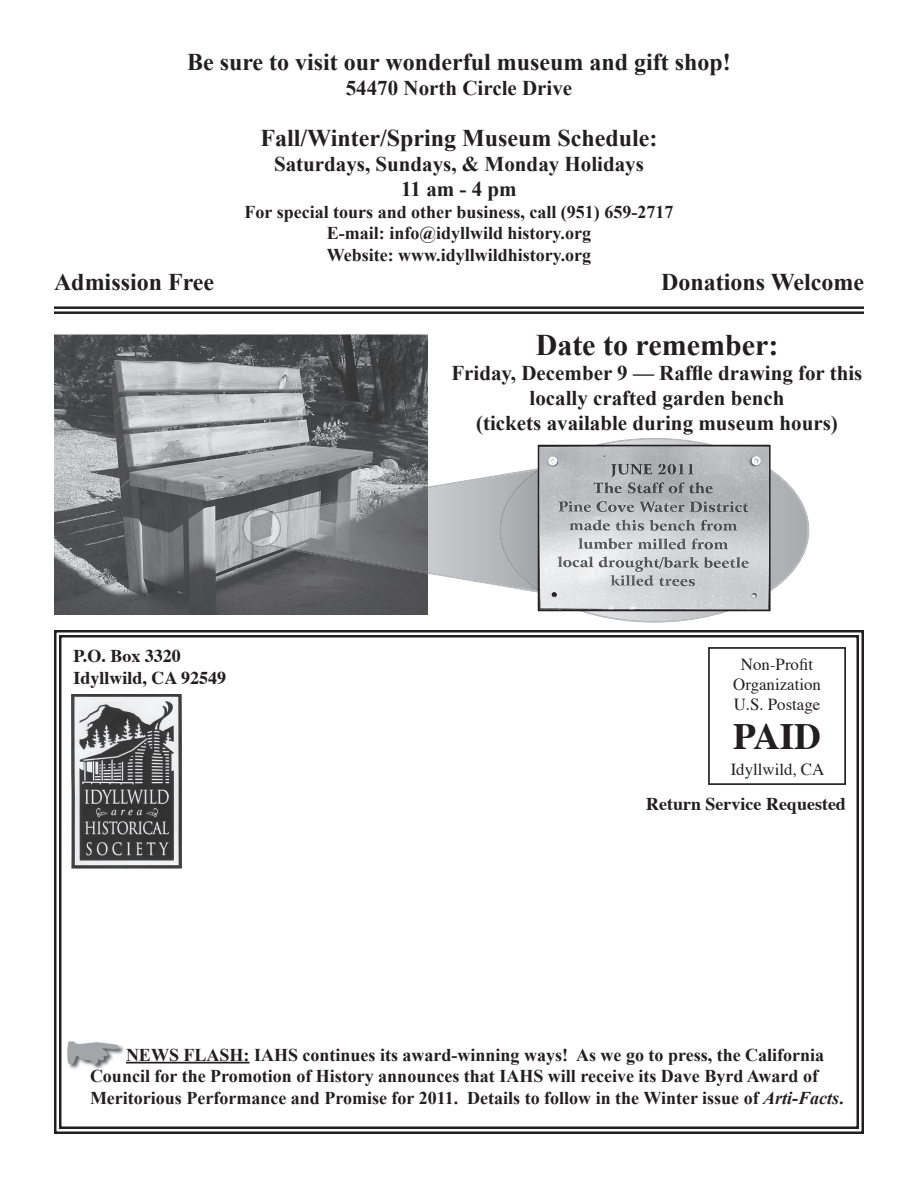
<style>
.page{position:relative;width:918px;height:1188px;background:#fff}
.page>*{position:absolute;margin:0;border:0;box-sizing:border-box;transform-origin:0 0}
.t1{font:57px "Monotype Sorts";color:#a4a5a9}
.t2{font:700 37.05px "Times";color:#231f20}
.t3{font:700 30px "Times New Roman";color:#231f20}
.t4{font:700 24px "Times New Roman";color:#231f20}
.t5{font:700 21px/25.2px "Times New Roman";color:#231f20;text-align:center}
.t6{font:700 18px/21.6px "Times New Roman";color:#231f20;text-align:center}
.t7{font:700 18px/21.6px "Times";color:#231f20}
.t8{font:16.8px/20.2px "Times";color:#231f20;text-align:center}
.s1{font-style:italic}
</style>
<div class="page">
<img style="left:540px;top:439px;width:269px;height:183px">
<svg style="left:54px;top:630px;width:810px;height:504px"></svg>
<img style="left:71px;top:694px;width:111px;height:175px">
<div style="left:708px;top:647px;width:138px;height:138px;border:2px solid #231f20"></div>
<img style="left:67px;top:1040px;width:58px;height:30px">
<hr style="left:126px;top:1062px;width:124px;height:2px;background:#231f20">
<hr style="left:54px;top:311px;width:810px;height:3px;background:#231f20">
<hr style="left:54px;top:306px;width:810px;height:3px;background:#231f20">
<img style="left:54px;top:335px;width:374px;height:280px">
<img style="left:428px;top:469px;width:109px;height:123px">
<img style="left:537px;top:469px;width:1px;height:123px">
<img style="left:270px;top:487px;width:158px;height:86px">
<img style="left:242px;top:509px;width:31px;height:39px">
<img style="left:275px;top:514px;width:6px;height:32px">
<img style="left:243px;top:509px;width:30px;height:38px">
<img style="left:270px;top:513px;width:10px;height:32px">
<img style="left:541px;top:448px;width:227px;height:160px">
<div style="left:538px;top:445px;width:233px;height:166px;border:2px solid #231f20"></div>
<h3 class="t4" style="left:187px;top:46px;width:545px">Be sure to visit our wonderful museum and gift shop!</h3>
<p class="t5" style="left:346px;top:75px;width:228px">54470 North Circle Drive</p>
<h3 class="t4" style="left:261px;top:121px;width:398px">Fall/Winter/Spring Museum Schedule:</h3>
<p class="t5" style="left:274px;top:151px;width:371px">Saturdays, Sundays, &amp; Monday Holidays<br>11 am - 4 pm</p>
<p class="t6" style="left:245px;top:201px;width:430px">For special tours and other business, call (951) 659-2717<br>E-mail: info@idyllwild history.org<br>Website: www.idyllwildhistory.org</p>
<h3 class="t4" style="left:54px;top:265px;width:162px">Admission Free</h3>
<h3 class="t4" style="left:661px;top:265px;width:204px">Donations Welcome</h3>
<h3 class="t3" style="left:536px;top:324px;width:244px">Date to remember:</h3>
<p class="t5" style="left:451px;top:360px;width:412px">Friday, December 9 — Raffle drawing for this locally crafted garden bench<br>(tickets available during museum hours)</p>
<p class="t7" style="left:74px;top:644px;width:154px">P.O. Box 3320<br>Idyllwild, CA 92549</p>
<p class="t8" style="left:733px;top:653px;width:89px">Non-Profit<br>Organization<br>U.S. Postage</p>
<h2 class="t2" style="left:733px;top:701px;width:89px">PAID</h2>
<p class="t8" style="left:731px;top:758px;width:95px">Idyllwild, CA</p>
<p class="t7" style="left:646px;top:791px;width:201px">Return Service Requested</p>
<h1 class="t1" style="left:65px;top:1022px;width:56px">*</h1>
<p class="t6" style="left:90px;top:1043px;width:755px;text-align:left;text-indent:36px">NEWS FLASH: IAHS continues its award-winning ways! As we go to press, the California<br>Council for the Promotion of History announces that IAHS will receive its Dave Byrd Award of<br>Meritorious Performance and Promise for 2011. Details to follow in the Winter issue of <span class="s1">Arti-Facts</span>.</p>
</div>
